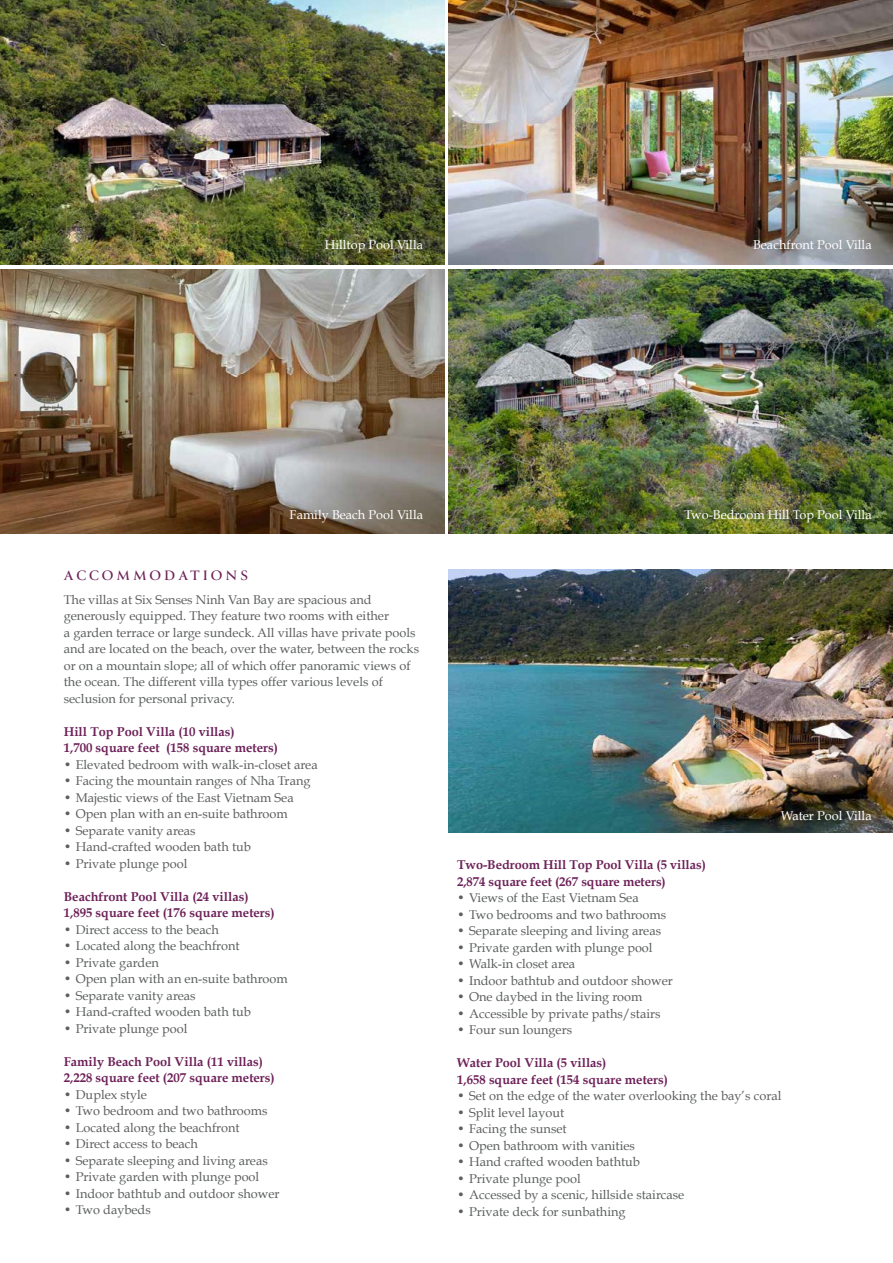
<style>
.page{position:relative;width:893px;height:1263px;background:#fff}
.page>*{position:absolute;margin:0;border:0;box-sizing:border-box;transform-origin:0 0}
.t1{font:700 15px "Canto";letter-spacing:.2em;color:#6d2158}
.t2{font:12.75px/16.5px "Book Antiqua";color:#5c5e5e}
.t3{font:700 12.75px/16.5px "Book Antiqua";color:#6d2158}
.t4{font:12.75px "Book Antiqua";color:#fff}
</style>
<div class="page">
<img style="left:0;top:0;width:444px;height:265px">
<img style="left:449px;top:0;width:444px;height:265px">
<img style="left:0;top:269px;width:444px;height:265px">
<img style="left:449px;top:269px;width:444px;height:265px">
<img style="left:449px;top:570px;width:444px;height:262px">
<p class="t4" style="left:325px;top:237px;width:100px">Hilltop Pool Villa</p>
<p class="t4" style="left:753px;top:237px;width:120px">Beachfront Pool Villa</p>
<p class="t4" style="left:290px;top:507px;width:135px">Family Beach Pool Villa</p>
<p class="t4" style="left:684px;top:507px;width:189px">Two-Bedroom Hill Top Pool Villa</p>
<p class="t1" style="left:64px;top:566px;width:186px">ACCOMMODATIONS</p>
<p class="t2" style="left:64px;top:591px;width:357px">The villas at Six Senses Ninh Van Bay are spacious and generously equipped. They feature two rooms with either<br>a garden terrace or large sundeck. All villas have private pools and are located on the beach, over the water, between the rocks or on a mountain slope; all of which offer panoramic views of the ocean. The different villa types offer various levels of seclusion for personal privacy.</p>
<p class="t3" style="left:64px;top:723px;width:216px">Hill Top Pool Villa (10 villas)<br>1,700 square feet (158 square meters)</p>
<p class="t2" style="left:64px;top:756px;width:255px">• Elevated bedroom with walk-in-closet area</p>
<p class="t2" style="left:64px;top:773px;width:248px">• Facing the mountain ranges of Nha Trang</p>
<p class="t2" style="left:64px;top:789px;width:231px">• Majestic views of the East Vietnam Sea</p>
<p class="t2" style="left:64px;top:806px;width:225px">• Open plan with an en-suite bathroom</p>
<p class="t2" style="left:64px;top:822px;width:133px">• Separate vanity areas</p>
<p class="t2" style="left:64px;top:839px;width:189px">• Hand-crafted wooden bath tub</p>
<p class="t2" style="left:64px;top:855px;width:125px">• Private plunge pool</p>
<p class="t3" style="left:64px;top:888px;width:213px">Beachfront Pool Villa (24 villas)<br>1,895 square feet (176 square meters)</p>
<p class="t2" style="left:64px;top:921px;width:157px">• Direct access to the beach</p>
<p class="t2" style="left:64px;top:938px;width:177px">• Located along the beachfront</p>
<p class="t2" style="left:64px;top:954px;width:97px">• Private garden</p>
<p class="t2" style="left:64px;top:971px;width:225px">• Open plan with an en-suite bathroom</p>
<p class="t2" style="left:64px;top:987px;width:133px">• Separate vanity areas</p>
<p class="t2" style="left:64px;top:1004px;width:189px">• Hand-crafted wooden bath tub</p>
<p class="t2" style="left:64px;top:1020px;width:125px">• Private plunge pool</p>
<p class="t3" style="left:64px;top:1053px;width:213px">Family Beach Pool Villa (11 villas)<br>2,228 square feet (207 square meters)</p>
<p class="t2" style="left:64px;top:1086px;width:85px">• Duplex style</p>
<p class="t2" style="left:64px;top:1103px;width:205px">• Two bedroom and two bathrooms</p>
<p class="t2" style="left:64px;top:1119px;width:177px">• Located along the beachfront</p>
<p class="t2" style="left:64px;top:1136px;width:136px">• Direct access to beach</p>
<p class="t2" style="left:64px;top:1152px;width:205px">• Separate sleeping and living areas</p>
<p class="t2" style="left:64px;top:1169px;width:197px">• Private garden with plunge pool</p>
<p class="t2" style="left:64px;top:1185px;width:217px">• Indoor bathtub and outdoor shower</p>
<p class="t2" style="left:64px;top:1202px;width:89px">• Two daybeds</p>
<p class="t4" style="left:781px;top:808px;width:92px">Water Pool Villa</p>
<p class="t3" style="left:457px;top:857px;width:250px">Two-Bedroom Hill Top Pool Villa (5 villas)<br>2,874 square feet (267 square meters)</p>
<p class="t2" style="left:457px;top:890px;width:183px">• Views of the East Vietnam Sea</p>
<p class="t2" style="left:457px;top:906px;width:211px">• Two bedrooms and two bathrooms</p>
<p class="t2" style="left:457px;top:923px;width:205px">• Separate sleeping and living areas</p>
<p class="t2" style="left:457px;top:939px;width:197px">• Private garden with plunge pool</p>
<p class="t2" style="left:457px;top:956px;width:120px">• Walk-in closet area</p>
<p class="t2" style="left:457px;top:972px;width:217px">• Indoor bathtub and outdoor shower</p>
<p class="t2" style="left:457px;top:989px;width:187px">• One daybed in the living room</p>
<p class="t2" style="left:457px;top:1005px;width:205px">• Accessible by private paths/stairs</p>
<p class="t2" style="left:457px;top:1022px;width:117px">• Four sun loungers</p>
<p class="t3" style="left:457px;top:1055px;width:213px">Water Pool Villa (5 villas)<br>1,658 square feet (154 square meters)</p>
<p class="t2" style="left:457px;top:1088px;width:326px">• Set on the edge of the water overlooking the bay’s coral</p>
<p class="t2" style="left:457px;top:1104px;width:109px">• Split level layout</p>
<p class="t2" style="left:457px;top:1121px;width:111px">• Facing the sunset</p>
<p class="t2" style="left:457px;top:1137px;width:179px">• Open bathroom with vanities</p>
<p class="t2" style="left:457px;top:1154px;width:184px">• Hand crafted wooden bathtub</p>
<p class="t2" style="left:457px;top:1170px;width:125px">• Private plunge pool</p>
<p class="t2" style="left:457px;top:1187px;width:229px">• Accessed by a scenic, hillside staircase</p>
<p class="t2" style="left:457px;top:1203px;width:170px">• Private deck for sunbathing</p>
</div>
